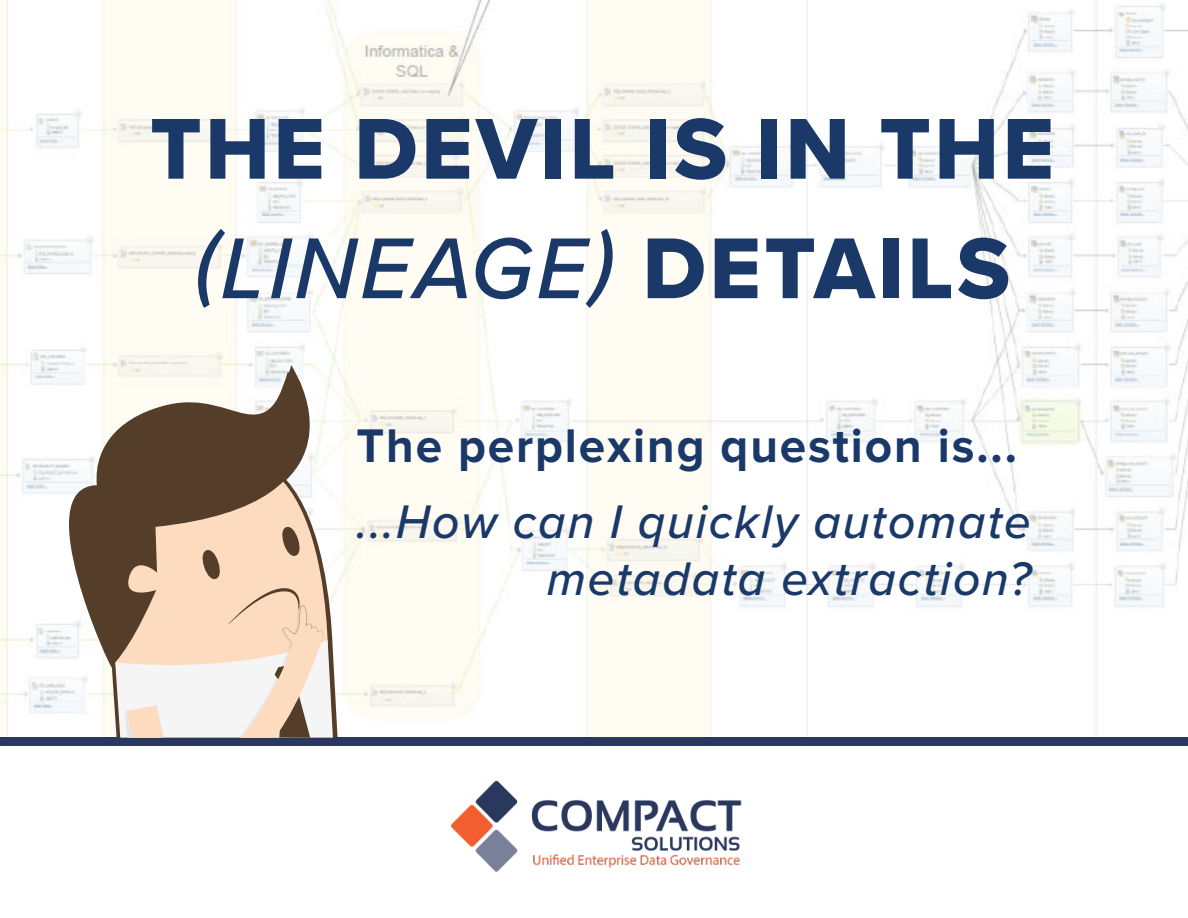
<style>
.page{position:relative;width:1188px;height:918px;background:#fff}
.page>*{position:absolute;margin:0;border:0;box-sizing:border-box;transform-origin:0 0}
.t1{font:89.55px/119.6px "Proxima Nova Extrabld";letter-spacing:.04em;color:#1a3969;text-align:center}
.t2{font:italic 500 48.9px/56.7px "Proxima Nova";letter-spacing:.04em;color:#1a3969;text-align:right}
.t3{font:700 48.9px "Proxima Nova";letter-spacing:.04em;color:#1a3969}
.s1{font-family:"Proxima Nova";font-weight:500;font-style:italic}
</style>
<div class="page">
<img style="left:0;top:0;width:1188px;height:738px">
<svg style="left:27px;top:365px;width:311px;height:373px"></svg>
<img style="left:451px;top:780px;width:291px;height:92px">
<div style="left:0;top:738px;width:1188px;height:8px;background:#2a385e"></div>
<svg style="left:115px;top:369px;width:216px;height:2px"></svg>
<svg style="left:34px;top:371px;width:343px;height:293px"></svg>
<svg style="left:201px;top:549px;width:20px;height:31px"></svg>
<svg style="left:281px;top:526px;width:20px;height:31px"></svg>
<svg style="left:115px;top:588px;width:218px;height:150px"></svg>
<p class="t1" style="left:150px;top:88px;width:905px">THE DEVIL IS IN THE <span class="s1">(LINEAGE)</span> DETAILS</p>
<p class="t3" style="left:356px;top:418px;width:662px">The perplexing question is...</p>
<p class="t2" style="left:356px;top:492px;width:676px">...How can I quickly automate metadata extraction?</p>
</div>
